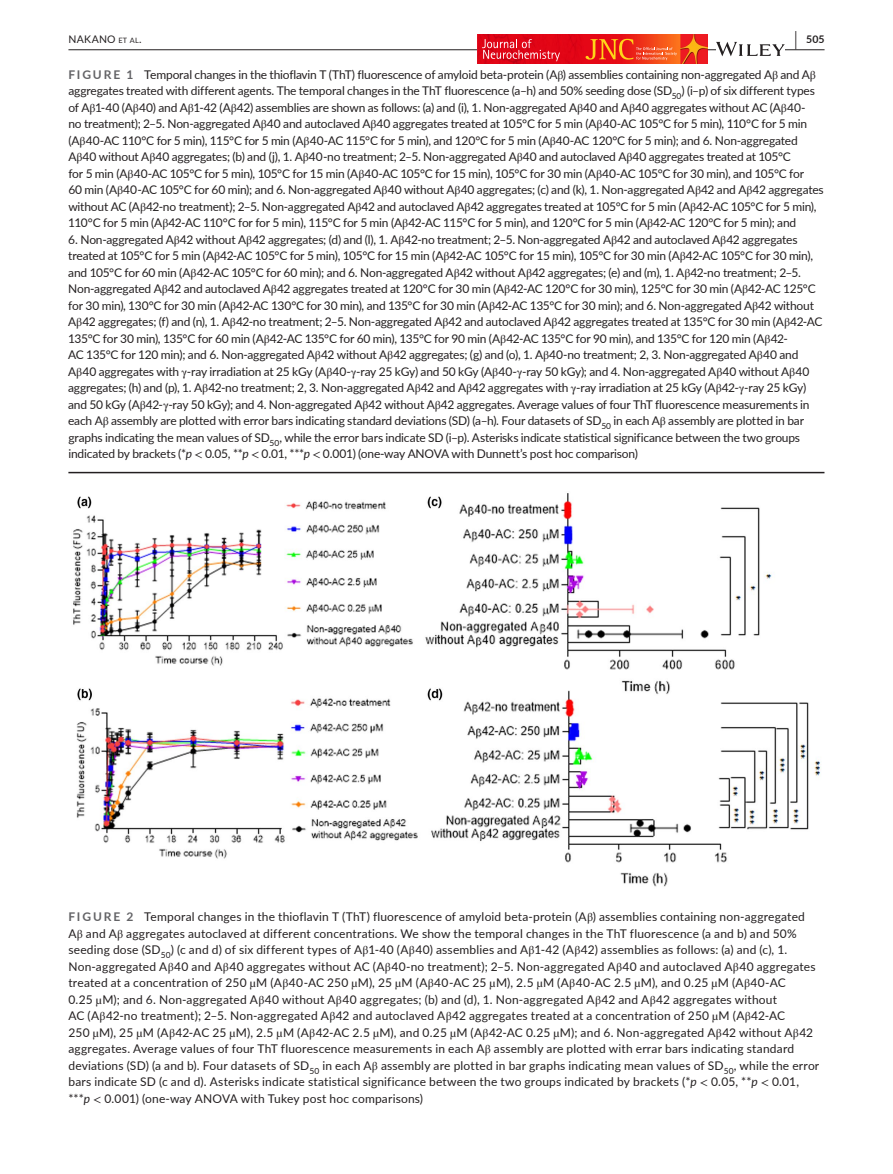
<style>
.page{position:relative;width:893px;height:1174px;background:#fff}
.page>*{position:absolute;margin:0;border:0;box-sizing:border-box;transform-origin:0 0}
.t1{font:12px/16.5px "Lato";letter-spacing:-.015em;color:#231f20}
.t2{font:12px/16.5px "Lato";letter-spacing:.015em;color:#231f20}
.t3{font:10.5px "Lato";letter-spacing:.025em;color:#231f20}
.t4{font:700 10.5px "Lato";color:#231f20}
.s1{font-size:7.35px}
.s2{font-size:19.5px}
.s3{font-weight:700;color:#636366}
.s4{font-family:"STIX"}
.s5{font-style:italic}
</style>
<div class="page">
<hr style="left:68px;top:49px;width:756px;height:1px;background:#231f20">
<img style="left:477px;top:34px;width:230px;height:30px">
<svg style="left:482px;top:39px;width:78px;height:22px;background:#e32e3c"></svg>
<svg style="left:586px;top:39px;width:91px;height:21px;background:#f05023"></svg>
<svg style="left:716px;top:42px;width:69px;height:14px"></svg>
<hr style="left:68px;top:472px;width:756px;height:1px;background:#231f20">
<img style="left:73px;top:493px;width:748px;height:394px">
<p class="t3" style="left:68px;top:31px;width:75px">NAKANO <span class="s1">et al</span>.</p>
<p class="t4" style="left:795px;top:31px;width:31px"><span class="s2">|</span> 505</p>
<p class="t1" style="left:68px;top:66px;width:757px"><span class="s3">F I G U R E 1</span> Temporal changes in the thioflavin T (ThT) fluorescence of amyloid beta-protein (A<span class="s4">β</span>) assemblies containing non-aggregated A<span class="s4">β</span> and A<span class="s4">β </span>aggregates treated with different agents. The temporal changes in the ThT fluorescence (a–h) and 50% seeding dose (SD<sub>50</sub>) (i–p) of six different types of A<span class="s4">β</span>1-40 (A<span class="s4">β</span>40) and A<span class="s4">β</span>1-42 (A<span class="s4">β</span>42) assemblies are shown as follows: (a) and (i), 1. Non-aggregated A<span class="s4">β</span>40 and A<span class="s4">β</span>40 aggregates without AC (A<span class="s4">β</span>40-<br>no treatment); 2–5. Non-aggregated A<span class="s4">β</span>40 and autoclaved A<span class="s4">β</span>40 aggregates treated at 105°C for 5 min (A<span class="s4">β</span>40-AC 105°C for 5 min), 110°C for 5 min (A<span class="s4">β</span>40-AC 110°C for 5 min), 115°C for 5 min (A<span class="s4">β</span>40-AC 115°C for 5 min), and 120°C for 5 min (A<span class="s4">β</span>40-AC 120°C for 5 min); and 6. Non-aggregated A<span class="s4">β</span>40 without A<span class="s4">β</span>40 aggregates; (b) and (j), 1. A<span class="s4">β</span>40-no treatment; 2–5. Non-aggregated A<span class="s4">β</span>40 and autoclaved A<span class="s4">β</span>40 aggregates treated at 105°C<br>for 5 min (A<span class="s4">β</span>40-AC 105°C for 5 min), 105°C for 15 min (A<span class="s4">β</span>40-AC 105°C for 15 min), 105°C for 30 min (A<span class="s4">β</span>40-AC 105°C for 30 min), and 105°C for<br>60 min (A<span class="s4">β</span>40-AC 105°C for 60 min); and 6. Non-aggregated A<span class="s4">β</span>40 without A<span class="s4">β</span>40 aggregates; (c) and (k), 1. Non-aggregated A<span class="s4">β</span>42 and A<span class="s4">β</span>42 aggregates without AC (A<span class="s4">β</span>42-no treatment); 2–5. Non-aggregated A<span class="s4">β</span>42 and autoclaved A<span class="s4">β</span>42 aggregates treated at 105°C for 5 min (A<span class="s4">β</span>42-AC 105°C for 5 min), 110°C for 5 min (A<span class="s4">β</span>42-AC 110°C for for 5 min), 115°C for 5 min (A<span class="s4">β</span>42-AC 115°C for 5 min), and 120°C for 5 min (A<span class="s4">β</span>42-AC 120°C for 5 min); and</p>
<p class="t1" style="left:68px;top:231px;width:756px">6. Non-aggregated A<span class="s4">β</span>42 without A<span class="s4">β</span>42 aggregates; (d) and (l), 1. A<span class="s4">β</span>42-no treatment; 2–5. Non-aggregated A<span class="s4">β</span>42 and autoclaved A<span class="s4">β</span>42 aggregates treated at 105°C for 5 min (A<span class="s4">β</span>42-AC 105°C for 5 min), 105°C for 15 min (A<span class="s4">β</span>42-AC 105°C for 15 min), 105°C for 30 min (A<span class="s4">β</span>42-AC 105°C for 30 min), and 105°C for 60 min (A<span class="s4">β</span>42-AC 105°C for 60 min); and 6. Non-aggregated A<span class="s4">β</span>42 without A<span class="s4">β</span>42 aggregates; (e) and (m), 1. A<span class="s4">β</span>42-no treatment; 2–5.<br>Non-aggregated A<span class="s4">β</span>42 and autoclaved A<span class="s4">β</span>42 aggregates treated at 120°C for 30 min (A<span class="s4">β</span>42-AC 120°C for 30 min), 125°C for 30 min (A<span class="s4">β</span>42-AC 125°C for 30 min), 130°C for 30 min (A<span class="s4">β</span>42-AC 130°C for 30 min), and 135°C for 30 min (A<span class="s4">β</span>42-AC 135°C for 30 min); and 6. Non-aggregated A<span class="s4">β</span>42 without A<span class="s4">β</span>42 aggregates; (f) and (n), 1. A<span class="s4">β</span>42-no treatment; 2–5. Non-aggregated A<span class="s4">β</span>42 and autoclaved A<span class="s4">β</span>42 aggregates treated at 135°C for 30 min (A<span class="s4">β</span>42-AC 135°C for 30 min), 135°C for 60 min (A<span class="s4">β</span>42-AC 135°C for 60 min), 135°C for 90 min (A<span class="s4">β</span>42-AC 135°C for 90 min), and 135°C for 120 min (A<span class="s4">β</span>42-<br>AC 135°C for 120 min); and 6. Non-aggregated A<span class="s4">β</span>42 without A<span class="s4">β</span>42 aggregates; (g) and (o), 1. A<span class="s4">β</span>40-no treatment; 2, 3. Non-aggregated A<span class="s4">β</span>40 and A<span class="s4">β</span>40 aggregates with <span class="s4">γ</span>-ray irradiation at 25 kGy (A<span class="s4">β</span>40-<span class="s4">γ</span>-ray 25 kGy) and 50 kGy (A<span class="s4">β</span>40-<span class="s4">γ</span>-ray 50 kGy); and 4. Non-aggregated A<span class="s4">β</span>40 without A<span class="s4">β</span>40 aggregates; (h) and (p), 1. A<span class="s4">β</span>42-no treatment; 2, 3. Non-aggregated A<span class="s4">β</span>42 and A<span class="s4">β</span>42 aggregates with <span class="s4">γ</span>-ray irradiation at 25 kGy (A<span class="s4">β</span>42-<span class="s4">γ</span>-ray 25 kGy) and 50 kGy (A<span class="s4">β</span>42-<span class="s4">γ</span>-ray 50 kGy); and 4. Non-aggregated A<span class="s4">β</span>42 without A<span class="s4">β</span>42 aggregates. Average values of four ThT fluorescence measurements in each A<span class="s4">β</span> assembly are plotted with error bars indicating standard deviations (SD) (a–h). Four datasets of SD<sub>50</sub> in each A<span class="s4">β</span> assembly are plotted in bar graphs indicating the mean values of SD<sub>50</sub>, while the error bars indicate SD (i–p). Asterisks indicate statistical significance between the two groups indicated by brackets (*<span class="s5">p</span> <span class="s4">&lt;</span> 0.05, **<span class="s5">p</span> <span class="s4">&lt;</span> 0.01, ***<span class="s5">p</span> <span class="s4">&lt;</span> 0.001) (one-way ANOVA with Dunnett’s post hoc comparison)</p>
<p class="t2" style="left:68px;top:908px;width:752px"><span class="s3">FIGURE 2</span> Temporal changes in the thioflavin T (ThT) fluorescence of amyloid beta-protein (A<span class="s4">β</span>) assemblies containing non-aggregated A<span class="s4">β</span> and A<span class="s4">β</span> aggregates autoclaved at different concentrations. We show the temporal changes in the ThT fluorescence (a and b) and 50% seeding dose (SD<sub>50</sub>) (c and d) of six different types of A<span class="s4">β</span>1-40 (A<span class="s4">β</span>40) assemblies and A<span class="s4">β</span>1-42 (A<span class="s4">β</span>42) assemblies as follows: (a) and (c), 1.<br>Non-aggregated A<span class="s4">β</span>40 and A<span class="s4">β</span>40 aggregates without AC (A<span class="s4">β</span>40-no treatment); 2–5. Non-aggregated A<span class="s4">β</span>40 and autoclaved A<span class="s4">β</span>40 aggregates treated at a concentration of 250 <span class="s4">µ</span>M (A<span class="s4">β</span>40-AC 250 <span class="s4">µ</span>M), 25 <span class="s4">µ</span>M (A<span class="s4">β</span>40-AC 25 <span class="s4">µ</span>M), 2.5 <span class="s4">µ</span>M (A<span class="s4">β</span>40-AC 2.5 <span class="s4">µ</span>M), and 0.25 <span class="s4">µ</span>M (A<span class="s4">β</span>40-AC<br>0.25 <span class="s4">µ</span>M); and 6. Non-aggregated A<span class="s4">β</span>40 without A<span class="s4">β</span>40 aggregates; (b) and (d), 1. Non-aggregated A<span class="s4">β</span>42 and A<span class="s4">β</span>42 aggregates without<br>AC (A<span class="s4">β</span>42-no treatment); 2–5. Non-aggregated A<span class="s4">β</span>42 and autoclaved A<span class="s4">β</span>42 aggregates treated at a concentration of 250 <span class="s4">µ</span>M (A<span class="s4">β</span>42-AC<br>250 <span class="s4">µ</span>M), 25 <span class="s4">µ</span>M (A<span class="s4">β</span>42-AC 25 <span class="s4">µ</span>M), 2.5 <span class="s4">µ</span>M (A<span class="s4">β</span>42-AC 2.5 <span class="s4">µ</span>M), and 0.25 <span class="s4">µ</span>M (A<span class="s4">β</span>42-AC 0.25 <span class="s4">µ</span>M); and 6. Non-aggregated A<span class="s4">β</span>42 without A<span class="s4">β</span>42 aggregates. Average values of four ThT fluorescence measurements in each A<span class="s4">β</span> assembly are plotted with errar bars indicating standard deviations (SD) (a and b). Four datasets of SD<sub>50</sub> in each A<span class="s4">β</span> assembly are plotted in bar graphs indicating mean values of SD<sub>50</sub>, while the error bars indicate SD (c and d). Asterisks indicate statistical significance between the two groups indicated by brackets (*<span class="s5">p</span> <span class="s4">&lt;</span> 0.05, **<span class="s5">p</span> <span class="s4">&lt;</span> 0.01, ***<span class="s5">p</span> <span class="s4">&lt;</span> 0.001) (one-way ANOVA with Tukey post hoc comparisons)</p>
</div>
